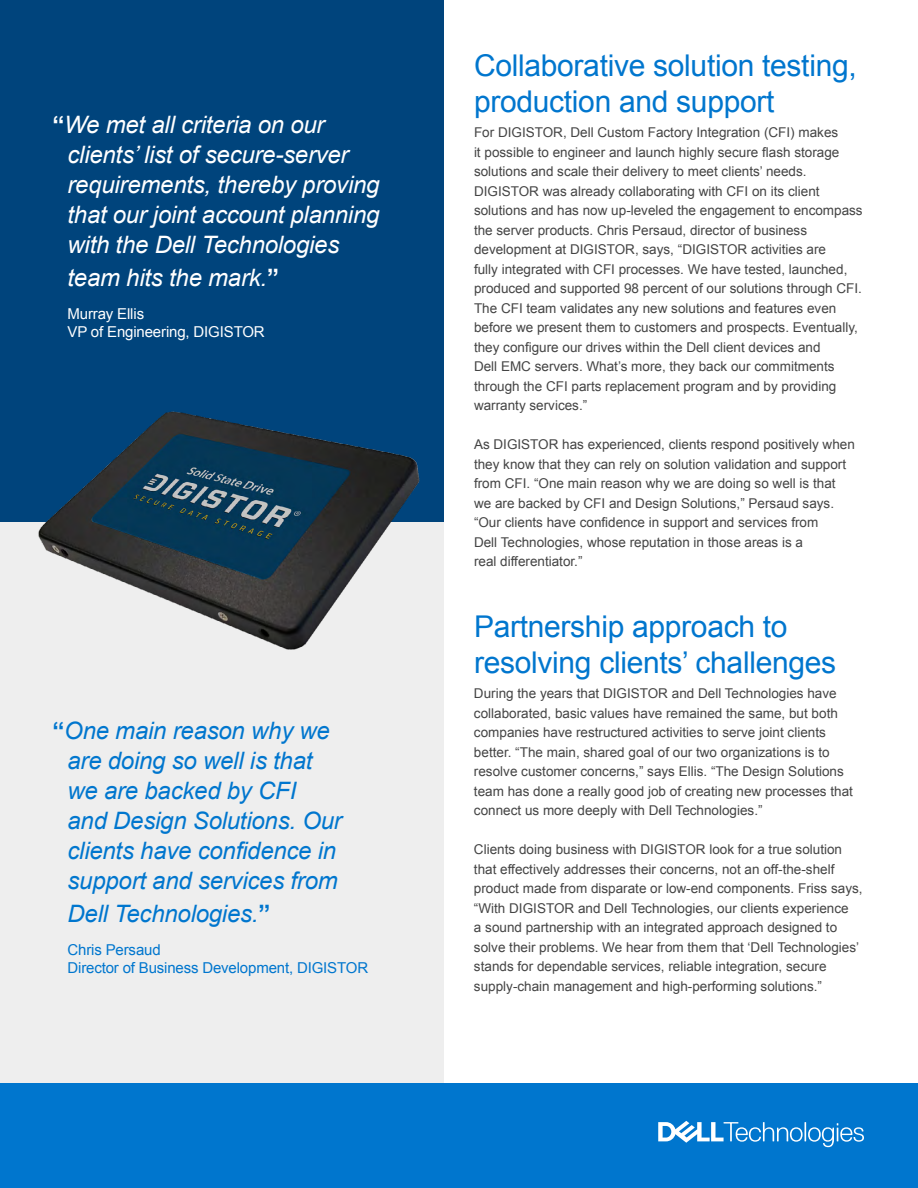
<style>
.page{position:relative;width:918px;height:1188px;background:#fff}
.page>*{position:absolute;margin:0;border:0;box-sizing:border-box;transform-origin:0 0}
.t1{font:30px/36px "Arial";letter-spacing:-.01em;color:#0076ce}
.t2{font:italic 24px/30px "Arial";letter-spacing:-.01em;color:#fff}
.t3{font:italic 24px/30px "Arial";letter-spacing:-.01em;color:#0076ce}
.t4{font:15px/18px "Arial";letter-spacing:-.01em;color:#0076ce}
.t5{font:15px/18px "Arial";letter-spacing:-.01em;color:#fff}
.t6{font:13.5px/19.5px "Arial";color:#444}
.s1{font-weight:700;font-style:normal}
</style>
<div class="page">
<div style="left:0;top:1083px;width:918px;height:105px;background:#0076ce"></div>
<div style="left:0;top:522px;width:444px;height:561px;background:#eee"></div>
<div style="left:0;top:0;width:444px;height:522px;background:#00447c"></div>
<svg style="left:658px;top:1121px;width:206px;height:26px"></svg>
<img style="left:38px;top:411px;width:382px;height:239px">
<h2 class="t2" style="left:68px;top:110px;width:314px;text-indent:-15px"><span class="s1">“</span>We met all criteria on our clients’ list of secure-server requirements, thereby proving that our joint account planning with the Dell Technologies</h2>
<h2 class="t2" style="left:68px;top:263px;width:213px">team hits the mark.<span class="s1">”</span></h2>
<p class="t5" style="left:68px;top:305px;width:199px">Murray Ellis<br>VP of Engineering, DIGISTOR</p>
<h2 class="t3" style="left:68px;top:716px;width:276px;text-indent:-15px"><span class="s1">“</span>One main reason why we are doing so well is that we are backed by CFI and Design Solutions. Our clients have confidence in support and services from</h2>
<h2 class="t3" style="left:68px;top:899px;width:204px">Dell Technologies.<span class="s1">”</span></h2>
<p class="t4" style="left:68px;top:941px;width:302px">Chris Persaud<br>Director of Business Development, DIGISTOR</p>
<h1 class="t1" style="left:474px;top:48px;width:384px">Collaborative solution testing, production and support</h1>
<p class="t6" style="left:474px;top:123px;width:390px">For DIGISTOR, Dell Custom Factory Integration (CFI) makes<br>it possible to engineer and launch highly secure flash storage solutions and scale their delivery to meet clients’ needs.<br>DIGISTOR was already collaborating with CFI on its client solutions and has now up-leveled the engagement to encompass the server products. Chris Persaud, director of business development at DIGISTOR, says, “DIGISTOR activities are<br>fully integrated with CFI processes. We have tested, launched, produced and supported 98 percent of our solutions through CFI.<br>The CFI team validates any new solutions and features even before we present them to customers and prospects. Eventually, they configure our drives within the Dell client devices and<br>Dell EMC servers. What’s more, they back our commitments through the CFI parts replacement program and by providing warranty services.”</p>
<p class="t6" style="left:474px;top:435px;width:382px">As DIGISTOR has experienced, clients respond positively when they know that they can rely on solution validation and support from CFI. “One main reason why we are doing so well is that we are backed by CFI and Design Solutions,” Persaud says. “Our clients have confidence in support and services from<br>Dell Technologies, whose reputation in those areas is a<br>real differentiator.”</p>
<h1 class="t1" style="left:474px;top:609px;width:364px">Partnership approach to resolving clients’ challenges</h1>
<p class="t6" style="left:474px;top:684px;width:380px">During the years that DIGISTOR and Dell Technologies have collaborated, basic values have remained the same, but both companies have restructured activities to serve joint clients better. “The main, shared goal of our two organizations is to resolve customer concerns,” says Ellis. “The Design Solutions team has done a really good job of creating new processes that connect us more deeply with Dell Technologies.”</p>
<p class="t6" style="left:474px;top:840px;width:390px">Clients doing business with DIGISTOR look for a true solution that effectively addresses their concerns, not an off-the-shelf product made from disparate or low-end components. Friss says, “With DIGISTOR and Dell Technologies, our clients experience<br>a sound partnership with an integrated approach designed to solve their problems. We hear from them that ‘Dell Technologies’ stands for dependable services, reliable integration, secure supply-chain management and high-performing solutions.”</p>
</div>
